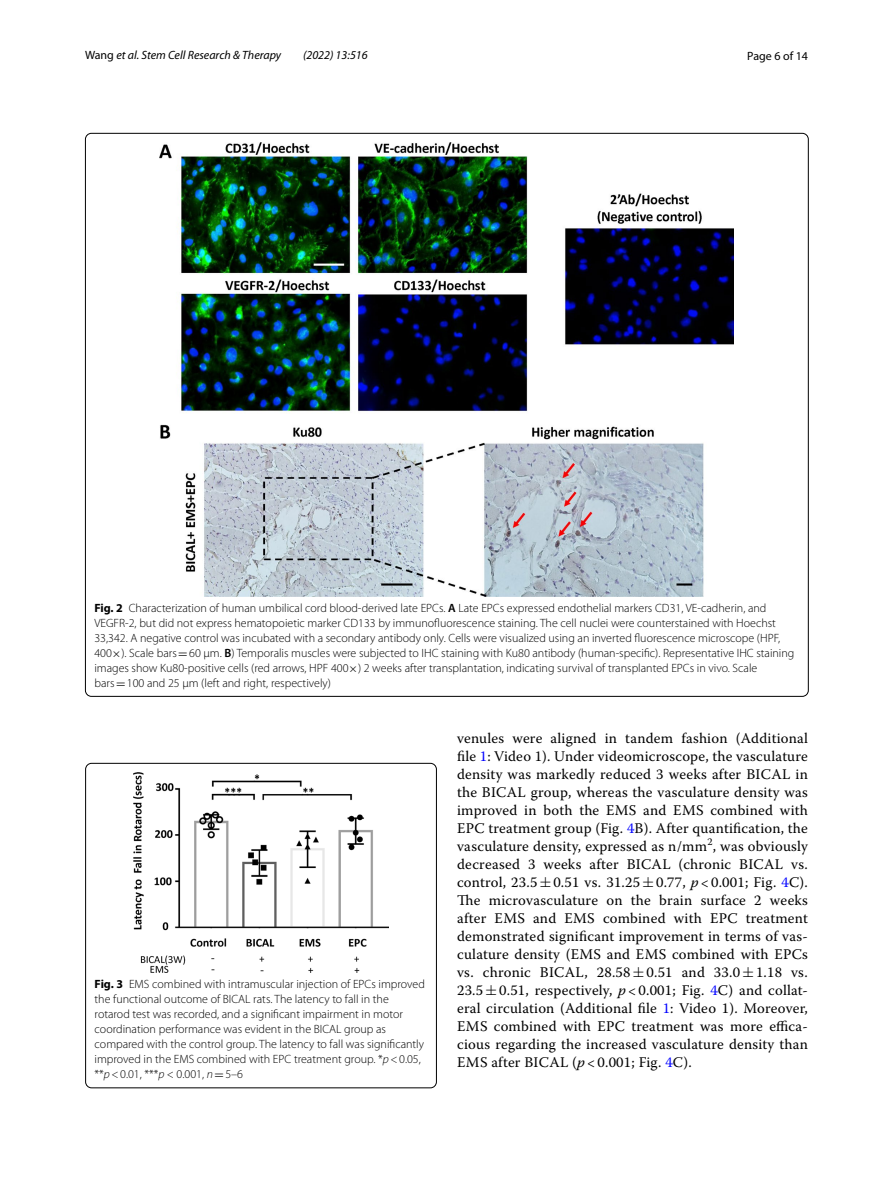
<style>
.page{position:relative;width:893px;height:1187px;background:#fff}
.page>*{position:absolute;margin:0;border:0;box-sizing:border-box;transform-origin:0 0}
.t1{font:14.7px/18px "Warnock Pro";letter-spacing:.015em;color:#000;text-align:justify}
.t2{font:300 12px/15px "Myriad Pro";color:#000}
.t3{font:italic 12px "Myriad Pro";color:#000}
.t4{font:12px "Myriad Pro";color:#000}
.s1{font-style:normal}
.s2{font-weight:700}
.s3{font-weight:600}
.s4{font-family:"MTSY";font-weight:400}
.s5{font-style:italic}
.s6{color:#00f}
.s7{font-family:"MTSY"}
</style>
<div class="page">
<img style="left:160px;top:142px;width:574px;height:454px">
<img style="left:133px;top:772px;width:256px;height:200px">
<div style="left:85px;top:763px;width:352px;height:324px;border:1px solid #000;border-radius:6px"></div>
<p class="t3" style="left:85px;top:48px;width:198px"><span class="s1">Wang</span> et al. Stem Cell Research &amp; Therapy</p>
<p class="t3" style="left:303px;top:48px;width:66px">(2022) 13:516</p>
<p class="t4" style="left:747px;top:48px;width:62px">Page 6 of 14</p>
<p class="t2" style="left:94px;top:600px;width:701px"><span class="s2">Fig. 2</span> Characterization of human umbilical cord blood-derived late EPCs. <span class="s3">A</span> Late EPCs expressed endothelial markers CD31, VE-cadherin, and VEGFR-2, but did not express hematopoietic marker CD133 by immunofluorescence staining. The cell nuclei were counterstained with Hoechst 33,342. A negative control was incubated with a secondary antibody only. Cells were visualized using an inverted fluorescence microscope (HPF, 400<span class="s4">×</span>). Scale bars<span class="s4">=</span>60 μm. <span class="s3">B</span>) Temporalis muscles were subjected to IHC staining with Ku80 antibody (human-specific). Representative IHC staining images show Ku80-positive cells (red arrows, HPF 400<span class="s4">×</span>) 2 weeks after transplantation, indicating survival of transplanted EPCs in vivo. Scale bars<span class="s4">=</span>100 and 25 μm (left and right, respectively)</p>
<p class="t2" style="left:95px;top:976px;width:332px"><span class="s2">Fig. 3</span> EMS combined with intramuscular injection of EPCs improved the functional outcome of BICAL rats. The latency to fall in the rotarod test was recorded, and a significant impairment in motor coordination performance was evident in the BICAL group as compared with the control group. The latency to fall was significantly improved in the EMS combined with EPC treatment group. *<span class="s5">p</span>&lt;0.05, **<span class="s5">p</span>&lt;0.01, ***<span class="s5">p</span> &lt; 0.001, <span class="s5">n</span><span class="s4">=</span>5–6</p>
<p class="t1" style="left:457px;top:729px;width:352px">venules were aligned in tandem fashion (Additional file <span class="s6">1</span>: Video 1). Under videomicroscope, the vasculature density was markedly reduced 3 weeks after BICAL in the BICAL group, whereas the vasculature density was improved in both the EMS and EMS combined with EPC treatment group (Fig. <span class="s6">4</span>B). After quantification, the vasculature density, expressed as n/mm<sup>2</sup>, was obviously decreased 3 weeks after BICAL (chronic BICAL vs. control, 23.5<span class="s7">±</span>0.51 vs. 31.25<span class="s7">±</span>0.77, <span class="s5">p</span> &lt; 0.001; Fig. <span class="s6">4</span>C).<br>The microvasculature on the brain surface 2 weeks after EMS and EMS combined with EPC treatment demonstrated significant improvement in terms of vas&shy;culature density (EMS and EMS combined with EPCs vs. chronic BICAL, 28.58<span class="s7">±</span>0.51 and 33.0<span class="s7">±</span>1.18 vs.<br>23.5<span class="s7">±</span>0.51, respectively, <span class="s5">p</span> &lt; 0.001; Fig. <span class="s6">4</span>C) and collat&shy;eral circulation (Additional file <span class="s6">1</span>: Video 1). Moreover, EMS combined with EPC treatment was more effica&shy;cious regarding the increased vasculature density than EMS after BICAL (<span class="s5">p</span> &lt; 0.001; Fig. <span class="s6">4</span>C).</p>
</div>
